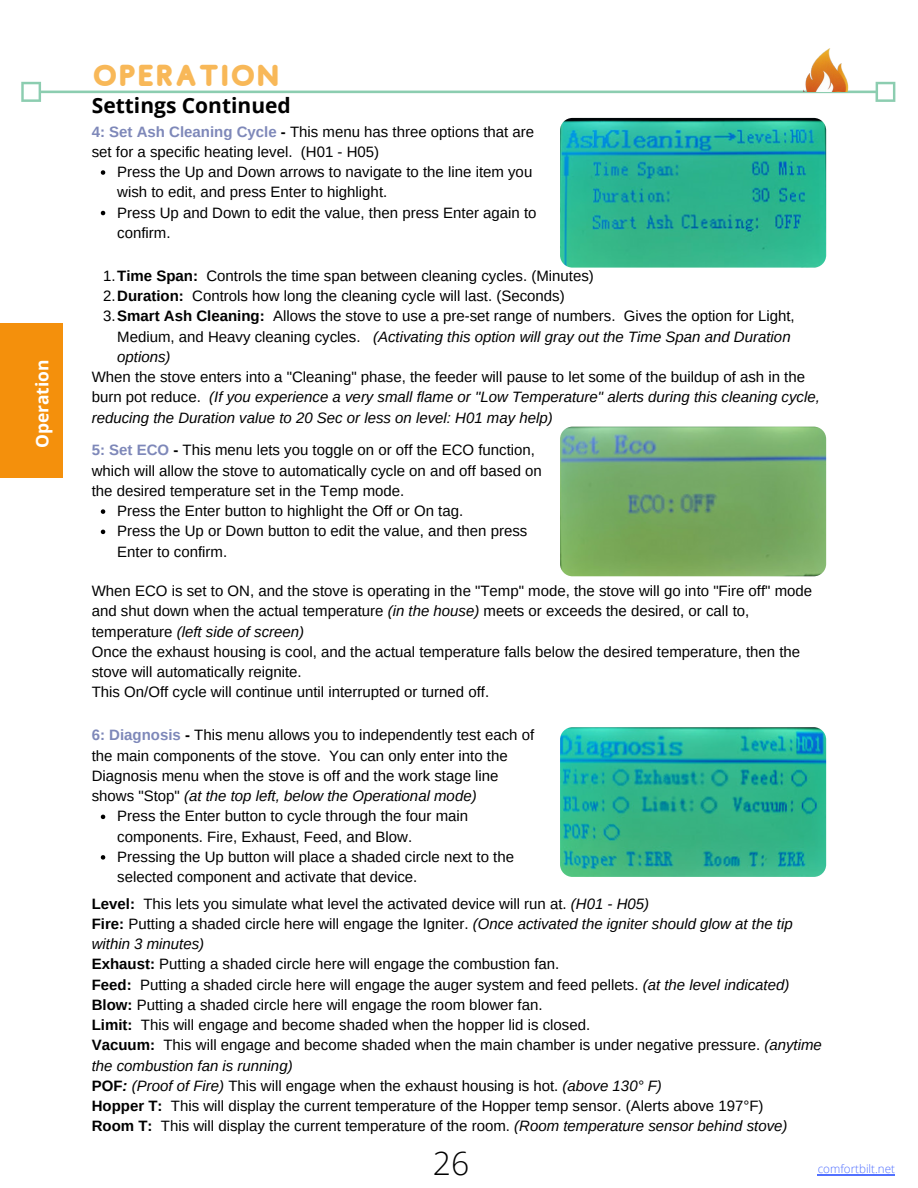
<style>
.page{position:relative;width:918px;height:1188px;background:#fff}
.page>*{position:absolute;margin:0;border:0;box-sizing:border-box;transform-origin:0 0}
.t1{font:300 31.95px "Open Sans";color:#000}
.t2{font:30px "Studly";color:#f8b858}
.t3{font:700 21px "Open Sans";color:#000}
.t4{font:700 17.4px "Open Sans";color:#fff}
.t5{font:15px/20.2px "Arimo";color:#000}
.t6{font:italic 15px/20.2px "Arimo";color:#000}
.t7{font:300 11.7px "Open Sans";color:#5271ff}
.s1{font-weight:700;color:#7e88b9}
.s2{font-weight:700}
.s3{font-style:normal}
.s4{font-style:italic}
.s5{font-weight:700;font-style:italic}
</style>
<div class="page">
<hr style="left:818px;top:1175px;width:77px;height:1px;background:#5271ff">
<svg style="left:21px;top:82px;width:874px;height:20px"></svg>
<img style="left:804px;top:49px;width:45px;height:43px">
<img style="left:560px;top:118px;width:266px;height:150px;border-radius:12px">
<svg style="left:101px;top:170px;width:4px;height:5px"></svg>
<svg style="left:101px;top:211px;width:4px;height:4px"></svg>
<img style="left:560px;top:427px;width:266px;height:149px;border-radius:12px">
<img style="left:560px;top:727px;width:266px;height:150px;border-radius:12px">
<svg style="left:101px;top:509px;width:4px;height:5px"></svg>
<svg style="left:101px;top:530px;width:4px;height:4px"></svg>
<svg style="left:101px;top:815px;width:4px;height:4px"></svg>
<svg style="left:101px;top:855px;width:4px;height:5px"></svg>
<div style="left:0;top:323px;width:63px;height:154px;background:#f4900c"></div>
<p class="t4" style="left:30px;top:448px;width:90px;rotate:-90deg">Operation</p>
<h2 class="t2" style="left:92px;top:59px;width:190px">OPERATION</h2>
<h3 class="t3" style="left:92px;top:91px;width:201px">Settings Continued</h3>
<p class="t5" style="left:92px;top:121px;width:444px"><span class="s1">4: Set Ash Cleaning Cycle</span> <span class="s2">-</span> This menu has three options that are set for a specific heating level. (H01 - H05)</p>
<p class="t5" style="left:117px;top:162px;width:421px">Press the Up and Down arrows to navigate to the line item you wish to edit, and press Enter to highlight.<br>Press Up and Down to edit the value, then press Enter again to confirm.</p>
<p class="t5" style="left:103px;top:265px;width:492px">1.<span class="s2">Time Span:</span> Controls the time span between cleaning cycles. (Minutes)</p>
<p class="t5" style="left:103px;top:286px;width:463px">2.<span class="s2">Duration:</span> Controls how long the cleaning cycle will last. (Seconds)</p>
<p class="t5" style="left:103px;top:306px;width:693px">3.<span class="s2">Smart Ash Cleaning:</span> Allows the stove to use a pre-set range of numbers. Gives the option for Light,</p>
<p class="t6" style="left:117px;top:326px;width:675px"><span class="s3">Medium, and Heavy cleaning cycles.</span> (Activating this option will gray out the Time Span and Duration</p>
<p class="t6" style="left:117px;top:346px;width:55px">options)</p>
<p class="t6" style="left:92px;top:367px;width:730px"><span class="s3">When the stove enters into a "Cleaning" phase, the feeder will pause to let some of the buildup of ash in the burn pot reduce.</span> (If you experience a very small flame or "Low Temperature" alerts during this cleaning cycle, reducing the Duration value to 20 Sec or less on level: H01 may help)</p>
<p class="t5" style="left:92px;top:440px;width:452px"><span class="s1">5: Set ECO</span> <span class="s2">-</span> This menu lets you toggle on or off the ECO function, which will allow the stove to automatically cycle on and off based on the desired temperature set in the Temp mode.</p>
<p class="t5" style="left:117px;top:501px;width:412px">Press the Enter button to highlight the Off or On tag.<br>Press the Up or Down button to edit the value, and then press<br>Enter to confirm.</p>
<p class="t5" style="left:92px;top:581px;width:722px">When ECO is set to ON, and the stove is operating in the "Temp" mode, the stove will go into "Fire off" mode and shut down when the actual temperature <span class="s4">(in the house)</span> meets or exceeds the desired, or call to, temperature <span class="s4">(left side of screen)<br></span>Once the exhaust housing is cool, and the actual temperature falls below the desired temperature, then the stove will automatically reignite.<br>This On/Off cycle will continue until interrupted or turned off.</p>
<p class="t5" style="left:92px;top:725px;width:444px"><span class="s1">6: Diagnosis</span> <span class="s2">-</span> This menu allows you to independently test each of the main components of the stove. You can only enter into the Diagnosis menu when the stove is off and the work stage line shows "Stop" <span class="s4">(at the top left, below the Operational mode)</span></p>
<p class="t5" style="left:117px;top:806px;width:398px">Press the Enter button to cycle through the four main components. Fire, Exhaust, Feed, and Blow.<br>Pressing the Up button will place a shaded circle next to the selected component and activate that device.</p>
<p class="t5" style="left:92px;top:893px;width:732px"><span class="s2">Level:</span> This lets you simulate what level the activated device will run at. <span class="s4">(H01 - H05)<br></span><span class="s2">Fire:</span> Putting a shaded circle here will engage the Igniter. <span class="s4">(Once activated the igniter should glow at the tip within 3 minutes)<br></span><span class="s2">Exhaust:</span> Putting a shaded circle here will engage the combustion fan.<br><span class="s2">Feed:</span> Putting a shaded circle here will engage the auger system and feed pellets. <span class="s4">(at the level indicated)<br></span><span class="s2">Blow:</span> Putting a shaded circle here will engage the room blower fan.<br><span class="s2">Limit:</span> This will engage and become shaded when the hopper lid is closed.<br><span class="s2">Vacuum:</span> This will engage and become shaded when the main chamber is under negative pressure. <span class="s4">(anytime the combustion fan is running)<br></span><span class="s2">POF</span><span class="s5">:</span> <span class="s4">(Proof of Fire)</span> This will engage when the exhaust housing is hot. <span class="s4">(above 130° F)<br></span><span class="s2">Hopper T:</span> This will display the current temperature of the Hopper temp sensor. (Alerts above 197°F)<br><span class="s2">Room T:</span> This will display the current temperature of the room. <span class="s4">(Room temperature sensor behind stove)</span></p>
<h1 class="t1" style="left:433px;top:1141px;width:38px">26</h1>
<p class="t7" style="left:818px;top:1161px;width:79px">comfortbilt.net</p>
</div>
